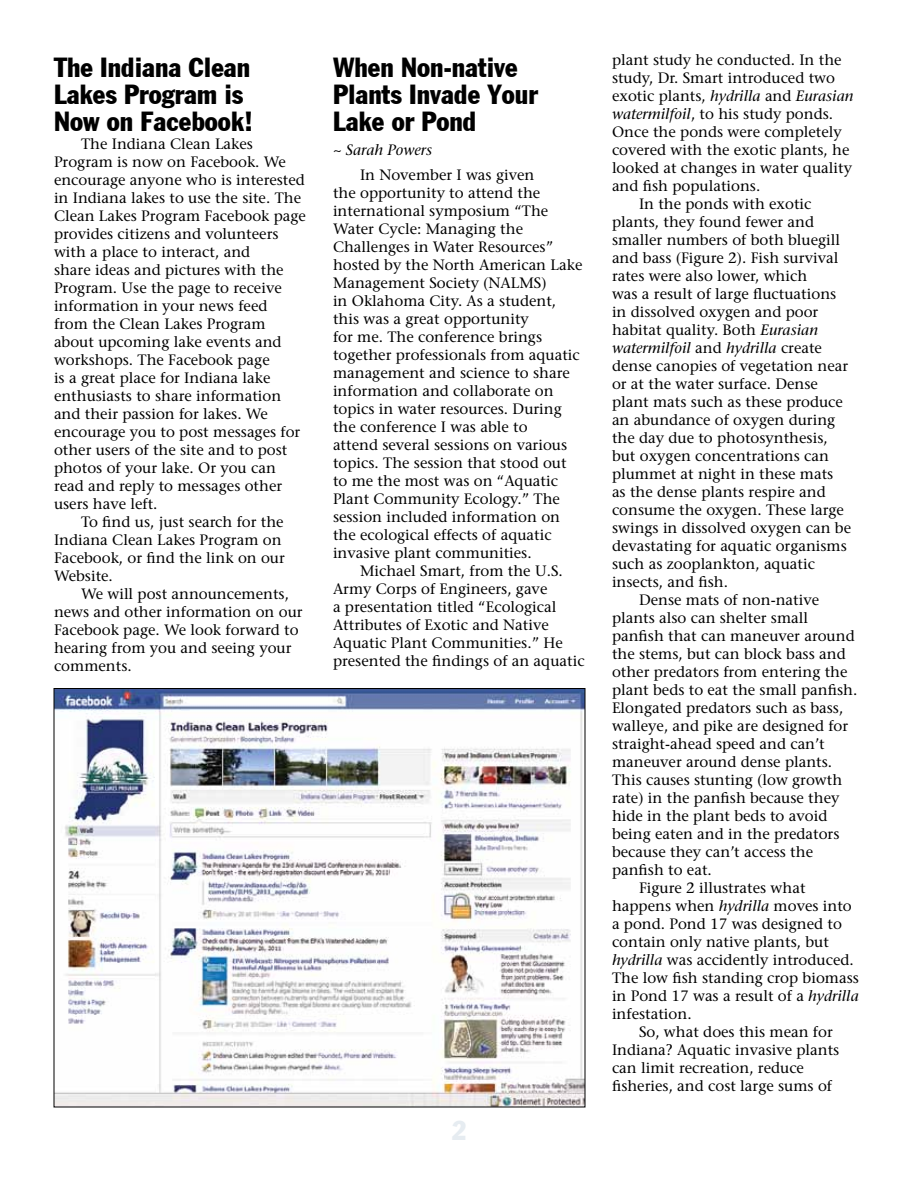
<style>
.page{position:relative;width:918px;height:1188px;background:#fff}
.page>*{position:absolute;margin:0;border:0;box-sizing:border-box;transform-origin:0 0}
.t1{font:27px/27px "Jack Condensed";color:#000}
.t2{font:27px "Jack Condensed";color:#e6ecf1}
.t3{font:15px/18px "Stone Serif";color:#000}
.t4{font:italic 15px "Stone Serif";color:#000}
.s1{font-style:italic}
.s2{font-style:normal}
</style>
<div class="page">
<img style="left:56px;top:690px;width:527px;height:415px">
<h1 class="t1" style="left:54px;top:53px;width:201px">The Indiana Clean<br>Lakes Program is<br>Now on Facebook!</h1>
<p class="t3" style="left:54px;top:134px;width:254px;text-indent:27px">The Indiana Clean Lakes<br>Program is now on Facebook. We encourage anyone who is interested in Indiana lakes to use the site. The<br>Clean Lakes Program Facebook page provides citizens and volunteers with a place to interact, and<br>share ideas and pictures with the<br>Program. Use the page to receive information in your news feed<br>from the Clean Lakes Program about upcoming lake events and workshops. The Facebook page<br>is a great place for Indiana lake enthusiasts to share information and their passion for lakes. We encourage you to post messages for other users of the site and to post photos of your lake. Or you can read and reply to messages other users have left.</p>
<p class="t3" style="left:54px;top:512px;width:232px;text-indent:27px">To find us, just search for the<br>Indiana Clean Lakes Program on<br>Facebook, or find the link on our<br>Website.</p>
<p class="t3" style="left:54px;top:584px;width:250px;text-indent:27px">We will post announcements, news and other information on our<br>Facebook page. We look forward to hearing from you and seeing your comments.</p>
<h1 class="t1" style="left:333px;top:53px;width:206px">When Non-native<br>Plants Invade Your<br>Lake or Pond</h1>
<p class="t4" style="left:333px;top:141px;width:101px">~ Sarah Powers</p>
<p class="t3" style="left:333px;top:166px;width:251px;text-indent:27px">In November I was given<br>the opportunity to attend the international symposium “The<br>Water Cycle: Managing the<br>Challenges in Water Resources” hosted by the North American Lake<br>Management Society (NALMS)<br>in Oklahoma City. As a student, this was a great opportunity<br>for me. The conference brings together professionals from aquatic management and science to share information and collaborate on topics in water resources. During the conference I was able to<br>attend several sessions on various topics. The session that stood out to me the most was on “Aquatic<br>Plant Community Ecology.” The session included information on the ecological effects of aquatic invasive plant communities.</p>
<p class="t3" style="left:333px;top:562px;width:253px;text-indent:27px">Michael Smart, from the U.S.<br>Army Corps of Engineers, gave<br>a presentation titled “Ecological<br>Attributes of Exotic and Native<br>Aquatic Plant Communities.” He presented the findings of an aquatic</p>
<h1 class="t2" style="left:452px;top:1114px;width:16px">2</h1>
<p class="t3" style="left:612px;top:51px;width:231px">plant study he conducted. In the</p>
<p class="t3" style="left:612px;top:69px;width:225px">study, Dr. Smart introduced two</p>
<p class="t3" style="left:612px;top:87px;width:243px">exotic plants, <span class="s1">hydrilla</span> and <span class="s1">Eurasian</span></p>
<p class="t3" style="left:612px;top:105px;width:223px"><span class="s1">watermilfoil</span>, to his study ponds.</p>
<p class="t3" style="left:612px;top:123px;width:231px">Once the ponds were completely</p>
<p class="t3" style="left:612px;top:141px;width:239px">covered with the exotic plants, he</p>
<p class="t3" style="left:612px;top:159px;width:242px">looked at changes in water quality</p>
<p class="t3" style="left:612px;top:177px;width:150px">and fish populations.</p>
<p class="t3" style="left:639px;top:195px;width:174px">In the ponds with exotic</p>
<p class="t3" style="left:612px;top:213px;width:204px">plants, they found fewer and</p>
<p class="t3" style="left:612px;top:231px;width:230px">smaller numbers of both bluegill</p>
<p class="t3" style="left:612px;top:249px;width:228px">and bass (Figure 2). Fish survival</p>
<p class="t3" style="left:612px;top:267px;width:197px">rates were also lower, which</p>
<p class="t3" style="left:612px;top:285px;width:226px">was a result of large fluctuations</p>
<p class="t3" style="left:612px;top:303px;width:208px">in dissolved oxygen and poor</p>
<p class="t3" style="left:612px;top:321px;width:207px">habitat quality. Both <span class="s1">Eurasian</span></p>
<p class="t4" style="left:612px;top:339px;width:212px">watermilfoil <span class="s2">and</span> hydrilla <span class="s2">create</span></p>
<p class="t3" style="left:612px;top:357px;width:238px">dense canopies of vegetation near</p>
<p class="t3" style="left:612px;top:375px;width:208px">or at the water surface. Dense</p>
<p class="t3" style="left:612px;top:393px;width:233px">plant mats such as these produce</p>
<p class="t3" style="left:612px;top:411px;width:225px">an abundance of oxygen during</p>
<p class="t3" style="left:612px;top:429px;width:217px">the day due to photosynthesis,</p>
<p class="t3" style="left:612px;top:447px;width:218px">but oxygen concentrations can</p>
<p class="t3" style="left:612px;top:465px;width:223px">plummet at night in these mats</p>
<p class="t3" style="left:612px;top:483px;width:215px">as the dense plants respire and</p>
<p class="t3" style="left:612px;top:501px;width:233px">consume the oxygen. These large</p>
<p class="t3" style="left:612px;top:519px;width:241px">swings in dissolved oxygen can be</p>
<p class="t3" style="left:612px;top:537px;width:236px">devastating for aquatic organisms</p>
<p class="t3" style="left:612px;top:555px;width:205px">such as zooplankton, aquatic</p>
<p class="t3" style="left:612px;top:573px;width:118px">insects, and fish.</p>
<p class="t3" style="left:639px;top:591px;width:182px">Dense mats of non-native</p>
<p class="t3" style="left:612px;top:609px;width:198px">plants also can shelter small</p>
<p class="t3" style="left:612px;top:627px;width:244px">panfish that can maneuver around</p>
<p class="t3" style="left:612px;top:645px;width:235px">the stems, but can block bass and</p>
<p class="t3" style="left:612px;top:663px;width:237px">other predators from entering the</p>
<p class="t3" style="left:612px;top:681px;width:247px">plant beds to eat the small panfish.</p>
<p class="t3" style="left:612px;top:699px;width:233px">Elongated predators such as bass,</p>
<p class="t3" style="left:612px;top:717px;width:238px">walleye, and pike are designed for</p>
<p class="t3" style="left:612px;top:735px;width:214px">straight-ahead speed and can’t</p>
<p class="t3" style="left:612px;top:753px;width:222px">maneuver around dense plants.</p>
<p class="t3" style="left:612px;top:771px;width:232px">This causes stunting (low growth</p>
<p class="t3" style="left:612px;top:789px;width:229px">rate) in the panfish because they</p>
<p class="t3" style="left:612px;top:807px;width:217px">hide in the plant beds to avoid</p>
<p class="t3" style="left:612px;top:825px;width:229px">being eaten and in the predators</p>
<p class="t3" style="left:612px;top:843px;width:203px">because they can’t access the</p>
<p class="t3" style="left:612px;top:861px;width:101px">panfish to eat.</p>
<p class="t3" style="left:639px;top:879px;width:168px">Figure 2 illustrates what</p>
<p class="t3" style="left:612px;top:897px;width:241px">happens when <span class="s1">hydrilla</span> moves into</p>
<p class="t3" style="left:612px;top:915px;width:232px">a pond. Pond 17 was designed to</p>
<p class="t3" style="left:612px;top:933px;width:218px">contain only native plants, but</p>
<p class="t3" style="left:612px;top:951px;width:243px"><span class="s1">hydrilla</span> was accidently introduced.</p>
<p class="t3" style="left:612px;top:969px;width:248px">The low fish standing crop biomass</p>
<p class="t3" style="left:612px;top:987px;width:248px">in Pond 17 was a result of a <span class="s1">hydrilla</span></p>
<p class="t3" style="left:612px;top:1005px;width:81px">infestation.</p>
<p class="t3" style="left:639px;top:1023px;width:195px">So, what does this mean for</p>
<p class="t3" style="left:612px;top:1041px;width:229px">Indiana? Aquatic invasive plants</p>
<p class="t3" style="left:612px;top:1059px;width:194px">can limit recreation, reduce</p>
<p class="t3" style="left:612px;top:1077px;width:222px">fisheries, and cost large sums of</p>
</div>
